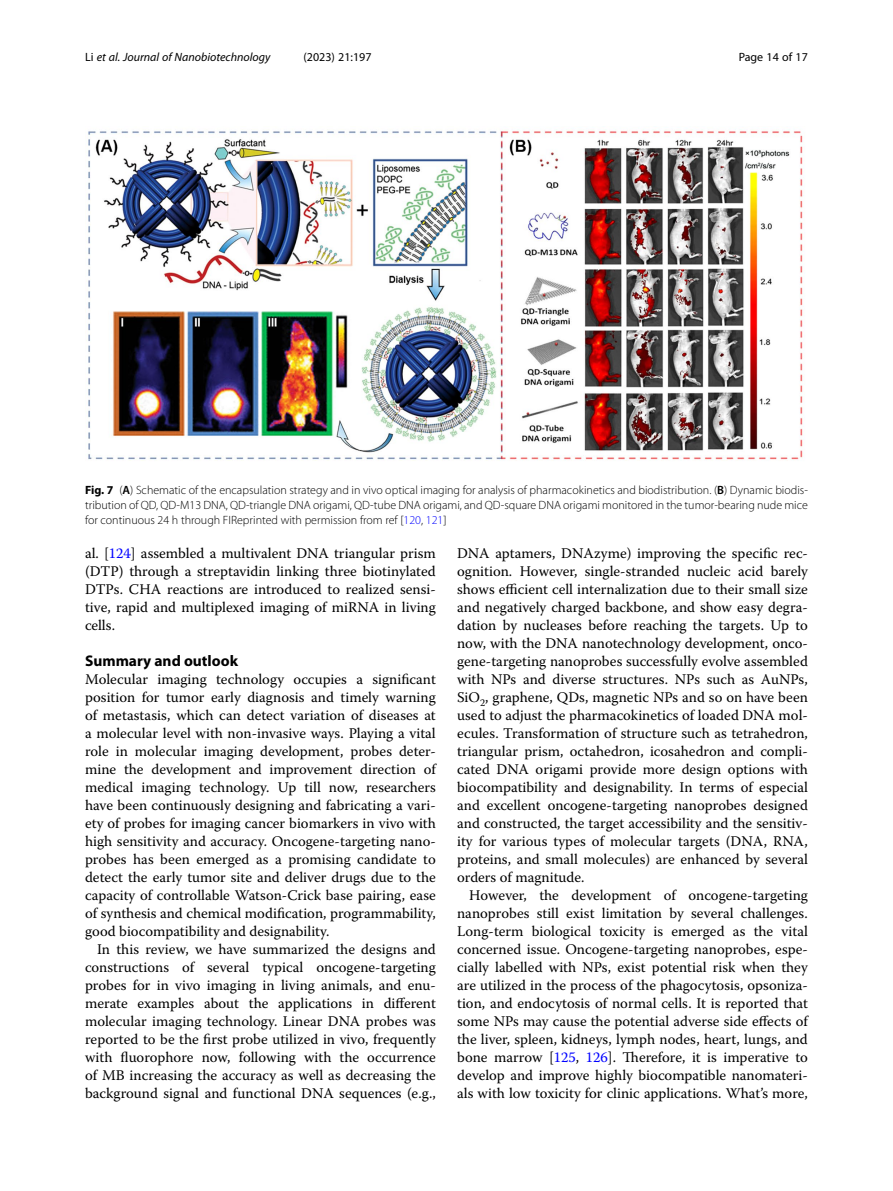
<style>
.page{position:relative;width:893px;height:1191px;background:#fff}
.page>*{position:absolute;margin:0;border:0;box-sizing:border-box;transform-origin:0 0}
.Head_1{font:700 15.45px "Myriad Pro";color:#000}
.Body_Text_Indent{font:14.7px/18px "Warnock Pro";color:#000;text-align:justify}
.Body_Text{font:14.7px/18px "Warnock Pro";color:#000;text-align:justify}
.Figure_Caption{font:300 12px/15px "Myriad Pro";color:#000;text-align:justify}
.t1{font:italic 12px "Myriad Pro";color:#000}
.t2{font:12px "Myriad Pro";color:#000}
.s1{font-style:normal}
.s2{font-weight:700}
.s3{font-weight:600}
.s4{color:#00f}
</style>
<div class="page">
<img style="left:88px;top:130px;width:716px;height:331px">
<p class="t1" style="left:85px;top:50px;width:187px"><span class="s1">Li</span> et al. Journal of Nanobiotechnology</p>
<p class="t2" style="left:303px;top:50px;width:70px">(2023) 21:197</p>
<p class="t2" style="left:739px;top:50px;width:71px">Page 14 of 17</p>
<p class="Figure_Caption" style="left:85px;top:483px;width:724px"><span class="s2">Fig. 7</span> (<span class="s3">A</span>) Schematic of the encapsulation strategy and in vivo optical imaging for analysis of pharmacokinetics and biodistribution. (<span class="s3">B</span>) Dynamic biodis&shy;tribution of QD, QD-M13 DNA, QD-triangle DNA origami, QD-tube DNA origami, and QD-square DNA origami monitored in the tumor-bearing nude mice for continuous 24 h through FIReprinted with permission from ref [<span class="s4">120</span>, <span class="s4">121</span>]</p>
<p class="Body_Text_Indent" style="left:85px;top:544px;width:352px">al. [<span class="s4">124</span>] assembled a multivalent DNA triangular prism (DTP) through a streptavidin linking three biotinylated DTPs. CHA reactions are introduced to realized sensi&shy;tive, rapid and multiplexed imaging of miRNA in living cells.</p>
<p class="Head_1" style="left:85px;top:651px;width:155px">Summary and outlook</p>
<p class="Body_Text" style="left:85px;top:670px;width:352px">Molecular imaging technology occupies a significant position for tumor early diagnosis and timely warning of metastasis, which can detect variation of diseases at a molecular level with non-invasive ways. Playing a vital role in molecular imaging development, probes deter&shy;mine the development and improvement direction of medical imaging technology. Up till now, researchers have been continuously designing and fabricating a vari&shy;ety of probes for imaging cancer biomarkers in vivo with high sensitivity and accuracy. Oncogene-targeting nano&shy;probes has been emerged as a promising candidate to detect the early tumor site and deliver drugs due to the capacity of controllable Watson-Crick base pairing, ease of synthesis and chemical modification, programmability, good biocompatibility and designability.</p>
<p class="Body_Text_Indent" style="left:85px;top:940px;width:352px;text-indent:12px">In this review, we have summarized the designs and constructions of several typical oncogene-targeting probes for in vivo imaging in living animals, and enu&shy;merate examples about the applications in different molecular imaging technology. Linear DNA probes was reported to be the first probe utilized in vivo, frequently with fluorophore now, following with the occurrence of MB increasing the accuracy as well as decreasing the background signal and functional DNA sequences (e.g.,</p>
<p class="Body_Text_Indent" style="left:457px;top:544px;width:352px">DNA aptamers, DNAzyme) improving the specific rec&shy;ognition. However, single-stranded nucleic acid barely shows efficient cell internalization due to their small size and negatively charged backbone, and show easy degra&shy;dation by nucleases before reaching the targets. Up to now, with the DNA nanotechnology development, onco&shy;gene-targeting nanoprobes successfully evolve assembled with NPs and diverse structures. NPs such as AuNPs, SiO<sub>2</sub>, graphene, QDs, magnetic NPs and so on have been used to adjust the pharmacokinetics of loaded DNA mol&shy;ecules. Transformation of structure such as tetrahedron, triangular prism, octahedron, icosahedron and compli&shy;cated DNA origami provide more design options with biocompatibility and designability. In terms of especial and excellent oncogene-targeting nanoprobes designed and constructed, the target accessibility and the sensitiv&shy;ity for various types of molecular targets (DNA, RNA, proteins, and small molecules) are enhanced by several orders of magnitude.</p>
<p class="Body_Text_Indent" style="left:457px;top:886px;width:352px;text-indent:12px">However, the development of oncogene-targeting nanoprobes still exist limitation by several challenges.<br>Long-term biological toxicity is emerged as the vital concerned issue. Oncogene-targeting nanoprobes, espe&shy;cially labelled with NPs, exist potential risk when they are utilized in the process of the phagocytosis, opsoniza&shy;tion, and endocytosis of normal cells. It is reported that some NPs may cause the potential adverse side effects of the liver, spleen, kidneys, lymph nodes, heart, lungs, and bone marrow [<span class="s4">125</span>, <span class="s4">126</span>]. Therefore, it is imperative to develop and improve highly biocompatible nanomateri&shy;als with low toxicity for clinic applications. What’s more,</p>
</div>
